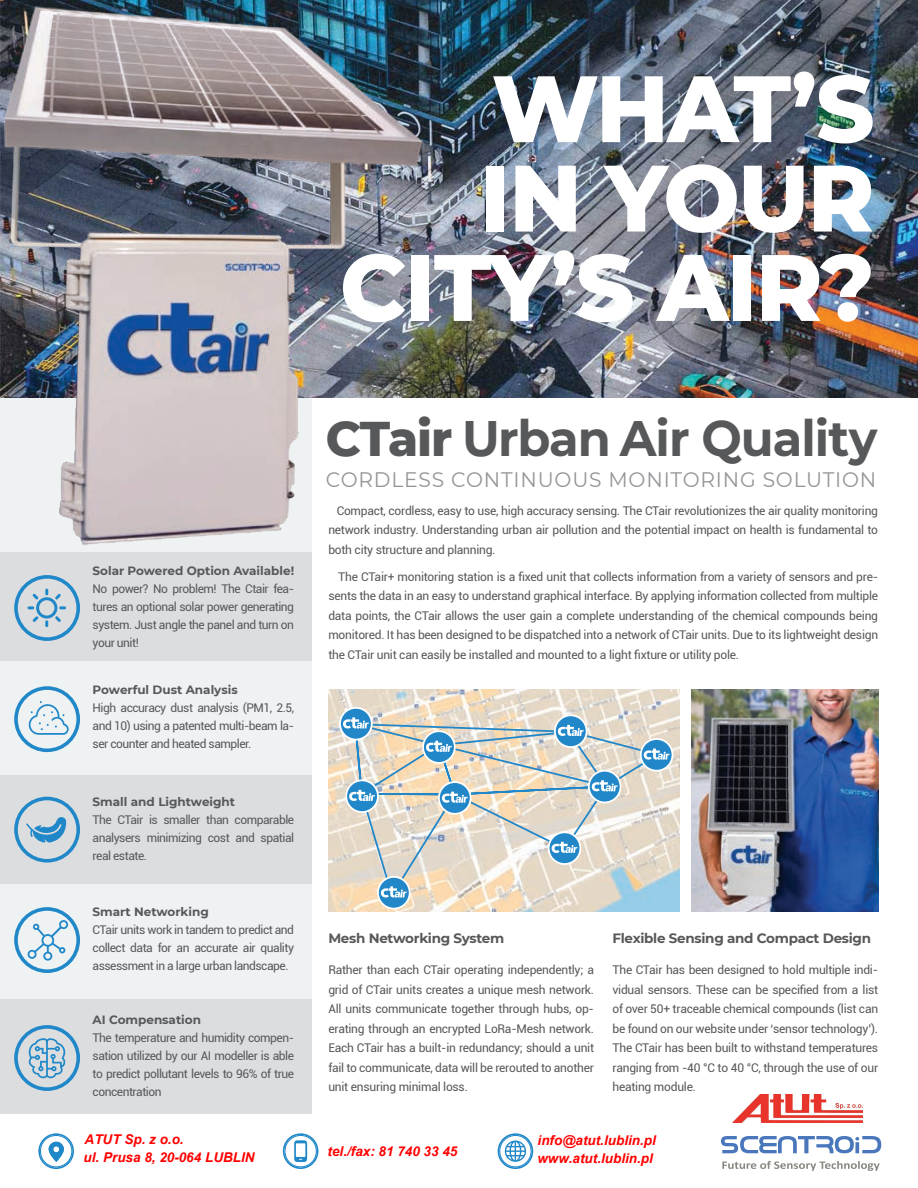
<style>
.page{position:relative;width:918px;height:1188px;background:#fff}
.page>*{position:absolute;margin:0;border:0;box-sizing:border-box;transform-origin:0 0}
.t1{font:800 94.05px/89.4px "Montserrat";letter-spacing:-.02em;color:#fff;text-align:right;scale:.96 1}
.t2{font:700 49.8px "Montserrat";letter-spacing:-.02em;color:#57585a;scale:.96 1}
.t3{font:21px "Montserrat";letter-spacing:.04em;color:#939598;scale:.96 1}
.t4{font:13.5px/17.7px "Arial";color:#f00}
.t5{font:700 13.5px "Montserrat";letter-spacing:-.02em;color:#57585a}
.t6{font:12px/19.5px "Roboto";letter-spacing:-.04em;color:#57585a;text-align:justify}
.t7{font:700 12px "Montserrat";color:#57585a}
.s1{font-weight:800}
</style>
<div class="page">
<div style="left:0;top:364px;width:311px;height:749px;background:#eff2f3"></div>
<img style="left:430px;top:0;width:488px;height:397px">
<div style="left:0;top:552px;width:311px;height:108px;background:#dcdddf"></div>
<div style="left:0;top:776px;width:311px;height:108px;background:#dcdddf"></div>
<div style="left:0;top:999px;width:311px;height:114px;background:#dcdddf"></div>
<svg style="left:869px;top:1136px;width:12px;height:17px"></svg>
<svg style="left:869px;top:1163px;width:11px;height:8px"></svg>
<div style="left:14px;top:575px;width:66px;height:66px;border:4px solid #2088c9;border-radius:50%"></div>
<div style="left:14px;top:686px;width:66px;height:66px;border:4px solid #2088c9;border-radius:50%"></div>
<div style="left:14px;top:797px;width:66px;height:66px;border:4px solid #2088c9;border-radius:50%"></div>
<div style="left:14px;top:907px;width:66px;height:66px;border:4px solid #2088c9;border-radius:50%"></div>
<div style="left:14px;top:1025px;width:66px;height:66px;border:4px solid #2088c9;border-radius:50%"></div>
<img style="left:0;top:0;width:430px;height:564px">
<img style="left:691px;top:689px;width:187px;height:223px">
<img style="left:328px;top:689px;width:351px;height:223px">
<svg style="left:339px;top:716px;width:530px;height:455px"></svg>
<svg style="left:340px;top:708px;width:32px;height:32px"></svg>
<div style="left:339px;top:707px;width:34px;height:33px;border:2px solid #fff;border-radius:50%"></div>
<svg style="left:343px;top:717px;width:26px;height:12px"></svg>
<svg style="left:346px;top:780px;width:32px;height:32px"></svg>
<div style="left:345px;top:779px;width:34px;height:34px;border:2px solid #fff;border-radius:50%"></div>
<svg style="left:349px;top:790px;width:26px;height:11px"></svg>
<svg style="left:423px;top:731px;width:32px;height:32px"></svg>
<div style="left:422px;top:730px;width:34px;height:34px;border:2px solid #fff;border-radius:50%"></div>
<svg style="left:426px;top:741px;width:26px;height:11px"></svg>
<svg style="left:439px;top:782px;width:32px;height:32px"></svg>
<div style="left:438px;top:781px;width:34px;height:34px;border:2px solid #fff;border-radius:50%"></div>
<svg style="left:442px;top:792px;width:26px;height:11px"></svg>
<div style="left:549px;top:832px;width:31px;height:32px;background:#2287c8;border-radius:50%"></div>
<div style="left:548px;top:831px;width:33px;height:34px;border:2px solid #fff;border-radius:50%"></div>
<svg style="left:552px;top:842px;width:25px;height:11px"></svg>
<svg style="left:589px;top:771px;width:32px;height:31px"></svg>
<div style="left:588px;top:770px;width:33px;height:33px;border:2px solid #fff;border-radius:50%"></div>
<svg style="left:592px;top:780px;width:26px;height:11px"></svg>
<svg style="left:555px;top:715px;width:32px;height:32px"></svg>
<div style="left:554px;top:714px;width:34px;height:34px;border:2px solid #fff;border-radius:50%"></div>
<svg style="left:558px;top:725px;width:26px;height:11px"></svg>
<svg style="left:641px;top:739px;width:32px;height:32px"></svg>
<div style="left:640px;top:738px;width:33px;height:34px;border:2px solid #fff;border-radius:50%"></div>
<svg style="left:644px;top:749px;width:26px;height:11px"></svg>
<svg style="left:378px;top:877px;width:32px;height:32px"></svg>
<div style="left:377px;top:876px;width:34px;height:34px;border:2px solid #fff;border-radius:50%"></div>
<svg style="left:381px;top:886px;width:26px;height:12px"></svg>
<svg style="left:26px;top:817px;width:40px;height:26px"></svg>
<svg style="left:28px;top:701px;width:41px;height:34px"></svg>
<svg style="left:27px;top:920px;width:41px;height:41px"></svg>
<svg style="left:28px;top:589px;width:38px;height:38px"></svg>
<svg style="left:29px;top:1038px;width:36px;height:40px"></svg>
<svg style="left:38px;top:1133px;width:36px;height:36px"></svg>
<svg style="left:498px;top:1133px;width:35px;height:36px"></svg>
<svg style="left:283px;top:1133px;width:36px;height:36px"></svg>
<img style="left:732px;top:1095px;width:131px;height:28px">
<h1 class="t1" style="left:340px;top:59px;width:559px">WHAT’S<br>IN YOUR<br>CITY’S AIR?</h1>
<p class="t7" style="left:93px;top:562px;width:203px">Solar Powered Option Available!</p>
<p class="t6" style="left:93px;top:579px;width:203px;line-height:18px">No power? No problem! The Ctair fea&shy;tures an optional solar power generating system. Just angle the panel and turn on your unit!</p>
<p class="t7" style="left:93px;top:681px;width:147px">Powerful Dust Analysis</p>
<p class="t6" style="left:93px;top:698px;width:203px;line-height:18px">High accuracy dust analysis (PM1, 2.5, and 10) using a patented multi-beam la&shy;ser counter and heated sampler.</p>
<p class="t7" style="left:93px;top:793px;width:144px">Small and Lightweight</p>
<p class="t6" style="left:93px;top:810px;width:203px;line-height:18px">The CTair is smaller than comparable analysers minimizing cost and spatial real estate.</p>
<h2 class="t2" style="left:326px;top:402px;width:576px"><span class="s1">CTair</span> Urban Air Quality</h2>
<h3 class="t3" style="left:326px;top:465px;width:575px">CORDLESS CONTINUOUS MONITORING SOLUTION</h3>
<p class="t6" style="left:328px;top:500px;width:551px;text-indent:8px">Compact, cordless, easy to use, high accuracy sensing. The CTair revolutionizes the air quality monitoring network industry. Understanding urban air pollution and the potential impact on health is fundamental to both city structure and planning.</p>
<p class="t6" style="left:328px;top:566px;width:551px;text-indent:10px">The CTair+ monitoring station is a fixed unit that collects information from a variety of sensors and pre&shy;sents the data in an easy to understand graphical interface. By applying information collected from multiple data points, the CTair allows the user gain a complete understanding of the chemical compounds being monitored. It has been designed to be dispatched into a network of CTair units. Due to its lightweight design the CTair unit can easily be installed and mounted to a light fixture or utility pole.</p>
<p class="t7" style="left:93px;top:903px;width:118px">Smart Networking</p>
<p class="t6" style="left:93px;top:920px;width:203px;line-height:18px">CTair units work in tandem to predict and collect data for an accurate air quality assessment in a large urban landscape.</p>
<p class="t5" style="left:328px;top:928px;width:177px">Mesh Networking System</p>
<p class="t6" style="left:328px;top:960px;width:267px">Rather than each CTair operating independently; a grid of CTair units creates a unique mesh network.<br>All units communicate together through hubs, op&shy;erating through an encrypted LoRa-Mesh network.<br>Each CTair has a built-in redundancy; should a unit fail to communicate, data will be rerouted to another unit ensuring minimal loss.</p>
<p class="t7" style="left:93px;top:1011px;width:110px">AI Compensation</p>
<p class="t6" style="left:93px;top:1028px;width:203px;line-height:18px">The temperature and humidity compen&shy;sation utilized by our AI modeller is able to predict pollutant levels to 96% of true concentration</p>
<p class="t5" style="left:613px;top:928px;width:260px">Flexible Sensing and Compact Design</p>
<p class="t6" style="left:613px;top:960px;width:267px">The CTair has been designed to hold multiple indi&shy;vidual sensors. These can be specified from a list of over 50+ traceable chemical compounds (list can be found on our website under ‘sensor technology’).<br>The CTair has been built to withstand temperatures ranging from -40 °C to 40 °C, through the use of our heating module.</p>
<p class="t4" style="left:85px;top:1132px;width:101px">ATUT Sp. z o.o.</p>
<p class="t4" style="left:84px;top:1150px;width:173px">ul. Prusa 8, 20-064 LUBLIN</p>
<p class="t4" style="left:328px;top:1144px;width:131px">tel./fax: 81 740 33 45</p>
<p class="t4" style="left:537px;top:1133px;width:120px">info@atut.lublin.pl www.atut.lublin.pl</p>
</div>
